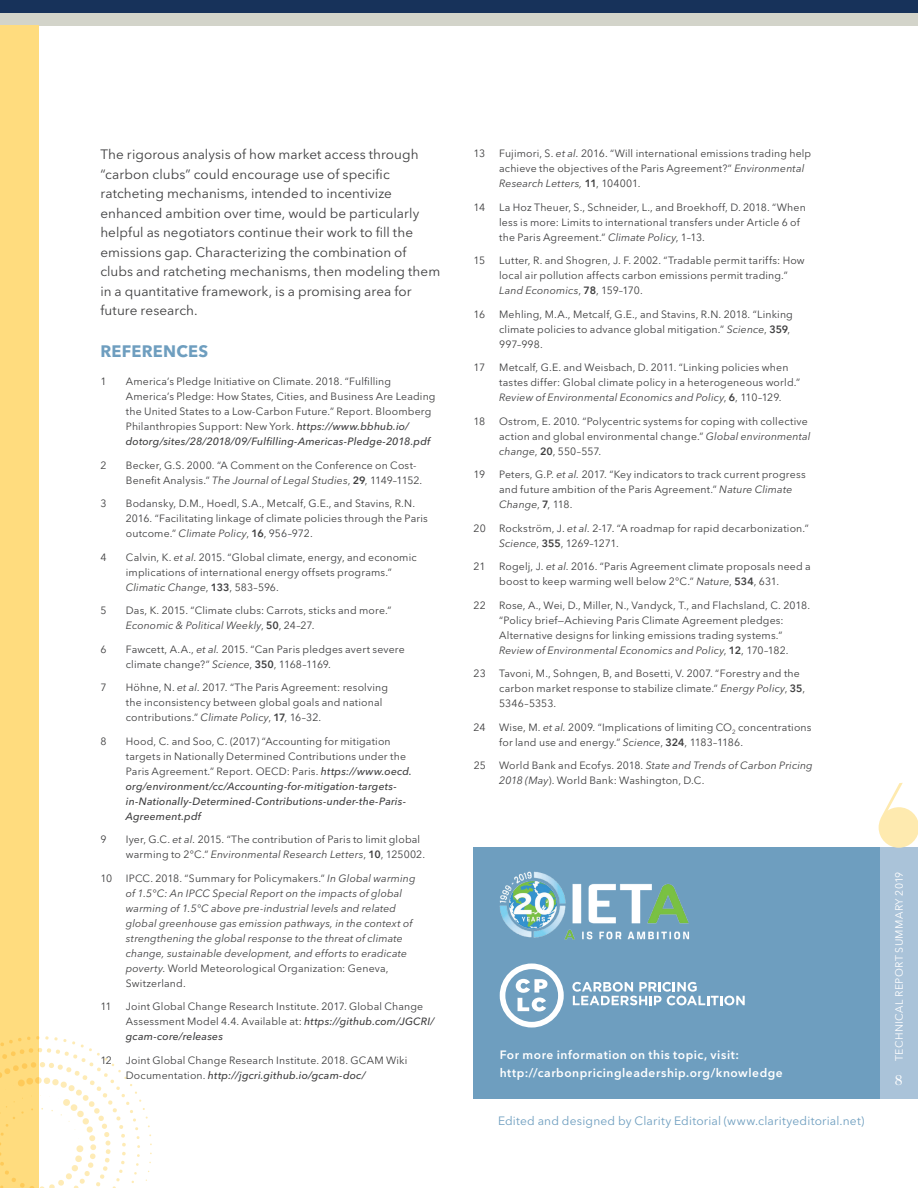
<style>
.page{position:relative;width:918px;height:1188px;background:#fff}
.page>*{position:absolute;margin:0;border:0;box-sizing:border-box;transform-origin:0 0}
.t1{font:700 16.5px "Avenir Next LT Pro";letter-spacing:.01em;color:#6e9ebf}
.t2{font:15px "New Baskerville Std";color:#fff}
.t3{font:13.5px/19.5px "Avenir Next LT Pro";letter-spacing:.005em;color:#3e3e3f}
.t4{font:600 12px/18px "Avenir Next LT Pro";letter-spacing:.045em;color:#fff}
.t5{font:12px "Avenir Next LT Pro";letter-spacing:.015em;color:#6e9ebf}
.t6{font:10.5px/15px "Avenir Next LT Pro";letter-spacing:.015em;color:#3e3e3f}
.t7{font:italic 10.5px/15px "Avenir Next LT Pro";letter-spacing:.01em;color:#3e3e3f}
.t8{font:italic 500 10.5px/15px "Avenir Next LT Pro";letter-spacing:.015em;color:#3e3e3f}
.t9{font:10.5px "Avenir Next LT Pro";letter-spacing:.035em;color:#fff}
.s1{font-weight:500;font-style:italic}
.s2{font-style:italic}
.s3{font-weight:600}
.s4{font-weight:400;font-style:normal}
.s5{font-style:normal}
</style>
<div class="page">
<div style="left:880px;top:848px;width:38px;height:251px;background:#aac3d9"></div>
<div style="left:0;top:0;width:918px;height:13px;background:#17325a"></div>
<div style="left:0;top:13px;width:918px;height:13px;background:#d3d4ca"></div>
<div style="left:0;top:26px;width:39px;height:1162px;background:#ffdc7e"></div>
<svg style="left:879px;top:783px;width:39px;height:65px"></svg>
<svg style="left:0;top:1036px;width:152px;height:152px"></svg>
<div style="left:474px;top:848px;width:406px;height:251px;background:#6e9ebf"></div>
<svg style="left:500px;top:963px;width:64px;height:65px"></svg>
<svg style="left:572px;top:982px;width:173px;height:23px"></svg>
<img style="left:499px;top:871px;width:190px;height:69px">
<p class="t3" style="left:100px;top:145px;width:341px">The rigorous analysis of how market access through “carbon clubs” could encourage use of specific ratcheting mechanisms, intended to incentivize enhanced ambition over time, would be particularly helpful as negotiators continue their work to fill the emissions gap. Characterizing the combination of clubs and ratcheting mechanisms, then modeling them in a quantitative framework, is a promising area for future research.</p>
<h1 class="t1" style="left:100px;top:341px;width:109px">REFERENCES</h1>
<p class="t6" style="left:100px;top:374px;width:8px">1</p>
<p class="t6" style="left:126px;top:374px;width:311px">America’s Pledge Initiative on Climate. 2018. “Fulfilling America’s Pledge: How States, Cities, and Business Are Leading the United States to a Low-Carbon Future.” Report. Bloomberg Philanthropies Support: New York. <span class="s1">https://www.bbhub.io/ dotorg/sites/28/2018/09/Fulfilling-Americas-Pledge-2018.pdf</span></p>
<p class="t6" style="left:100px;top:457px;width:8px">2</p>
<p class="t6" style="left:126px;top:457px;width:298px">Becker, G.S. 2000. “A Comment on the Conference on Cost-<br>Benefit Analysis.” <span class="s2">The Journal of Legal Studies</span>, <span class="s3">29</span>, 1149–1152.</p>
<p class="t6" style="left:100px;top:496px;width:8px">3</p>
<p class="t6" style="left:126px;top:496px;width:304px">Bodansky, D.M., Hoedl, S.A., Metcalf, G.E., and Stavins, R.N.<br>2016. “Facilitating linkage of climate policies through the Paris outcome.” <span class="s2">Climate Policy</span>, <span class="s3">16</span>, 956–972.</p>
<p class="t6" style="left:100px;top:549px;width:8px">4</p>
<p class="t6" style="left:126px;top:549px;width:292px">Calvin, K. <span class="s2">et al</span>. 2015. “Global climate, energy, and economic implications of international energy offsets programs.”<br><span class="s2">Climatic Change</span>, <span class="s3">133</span>, 583–596.</p>
<p class="t6" style="left:100px;top:603px;width:8px">5</p>
<p class="t6" style="left:126px;top:603px;width:267px">Das, K. 2015. “Climate clubs: Carrots, sticks and more.”<br><span class="s2">Economic &amp; Political Weekly</span>, <span class="s3">50</span>, 24–27.</p>
<p class="t6" style="left:100px;top:641px;width:8px">6</p>
<p class="t6" style="left:126px;top:641px;width:280px">Fawcett, A.A., <span class="s2">et al.</span> 2015. “Can Paris pledges avert severe climate change?” <span class="s2">Science</span>, <span class="s3">350</span>, 1168–1169.</p>
<p class="t6" style="left:100px;top:680px;width:8px">7</p>
<p class="t6" style="left:126px;top:680px;width:264px">Höhne, N. <span class="s2">et al.</span> 2017. “The Paris Agreement: resolving the inconsistency between global goals and national contributions.” <span class="s2">Climate Policy</span>, <span class="s3">17</span>, 16–32.</p>
<p class="t6" style="left:100px;top:733px;width:8px">8</p>
<p class="t8" style="left:126px;top:733px;width:288px"><span class="s4">Hood, C. and Soo, C. (2017) “Accounting for mitigation targets in Nationally Determined Contributions under the Paris Agreement.” Report. OECD: Paris.</span> https://www.oecd. org/environment/cc/Accounting-for-mitigation-targets&shy;in-Nationally-Determined-Contributions-under-the-Paris-Agreement.pdf</p>
<p class="t6" style="left:100px;top:832px;width:8px">9</p>
<p class="t6" style="left:126px;top:832px;width:301px">Iyer, G.C. <span class="s2">et al.</span> 2015. “The contribution of Paris to limit global warming to 2°C.” <span class="s2">Environmental Research Letters</span>, <span class="s3">10</span>, 125002.</p>
<p class="t6" style="left:100px;top:870px;width:13px">10</p>
<p class="t7" style="left:126px;top:870px;width:291px"><span class="s5">IPCC. 2018. “Summary for Policymakers.”</span> In Global warming of 1.5°C: An IPCC Special Report on the impacts of global warming of 1.5°C above pre-industrial levels and related global greenhouse gas emission pathways, in the context of strengthening the global response to the threat of climate change, sustainable development, and efforts to eradicate poverty<span class="s5">. World Meteorological Organization: Geneva, Switzerland.</span></p>
<p class="t6" style="left:100px;top:999px;width:13px">11</p>
<p class="t6" style="left:126px;top:999px;width:310px">Joint Global Change Research Institute. 2017. Global Change<br>Assessment Model 4.4. Available at: <span class="s1">https://github.com/JGCRI/ gcam-core/releases</span></p>
<p class="t6" style="left:100px;top:1052px;width:13px">12</p>
<p class="t6" style="left:126px;top:1052px;width:283px">Joint Global Change Research Institute. 2018. GCAM Wiki<br>Documentation. <span class="s1">http://jgcri.github.io/gcam-doc/</span></p>
<p class="t6" style="left:474px;top:146px;width:13px">13</p>
<p class="t6" style="left:499px;top:146px;width:314px">Fujimori, S. <span class="s2">et al.</span> 2016. “Will international emissions trading help achieve the objectives of the Paris Agreement?” <span class="s2">Environmental<br>Research Letters,</span> <span class="s3">11</span>, 104001.</p>
<p class="t6" style="left:474px;top:200px;width:13px">14</p>
<p class="t6" style="left:499px;top:200px;width:308px">La Hoz Theuer, S., Schneider, L., and Broekhoff, D. 2018. “When less is more: Limits to international transfers under Article 6 of the Paris Agreement.” <span class="s2">Climate Policy</span>, 1–13.</p>
<p class="t6" style="left:474px;top:253px;width:13px">15</p>
<p class="t6" style="left:499px;top:253px;width:307px">Lutter, R. and Shogren, J. F. 2002. “Tradable permit tariffs: How local air pollution affects carbon emissions permit trading.”<br><span class="s2">Land Economics</span>, <span class="s3">78</span>, 159–170.</p>
<p class="t6" style="left:474px;top:307px;width:13px">16</p>
<p class="t6" style="left:499px;top:307px;width:295px">Mehling, M.A., Metcalf, G.E., and Stavins, R.N. 2018. “Linking climate policies to advance global mitigation.” <span class="s2">Science</span>, <span class="s3">359</span>,<br>997–998.</p>
<p class="t6" style="left:474px;top:360px;width:13px">17</p>
<p class="t6" style="left:499px;top:360px;width:303px">Metcalf, G.E. and Weisbach, D. 2011. “Linking policies when tastes differ: Global climate policy in a heterogeneous world.”<br><span class="s2">Review of Environmental Economics and Policy</span>, <span class="s3">6</span>, 110–129.</p>
<p class="t6" style="left:474px;top:414px;width:13px">18</p>
<p class="t6" style="left:499px;top:414px;width:313px">Ostrom, E. 2010. “Polycentric systems for coping with collective action and global environmental change.” <span class="s2">Global environmental change</span>, <span class="s3">20</span>, 550–557.</p>
<p class="t6" style="left:474px;top:467px;width:13px">19</p>
<p class="t6" style="left:499px;top:467px;width:308px">Peters, G.P. <span class="s2">et al.</span> 2017. “Key indicators to track current progress and future ambition of the Paris Agreement.” <span class="s2">Nature Climate<br>Change</span>, <span class="s3">7</span>, 118.</p>
<p class="t6" style="left:474px;top:521px;width:14px">20</p>
<p class="t6" style="left:499px;top:521px;width:311px">Rockström, J. <span class="s2">et al.</span> 2-17. “A roadmap for rapid decarbonization.”<br><span class="s2">Science</span>, <span class="s3">355</span>, 1269–1271.</p>
<p class="t6" style="left:474px;top:559px;width:13px">21</p>
<p class="t6" style="left:499px;top:559px;width:313px">Rogelj, J. <span class="s2">et al</span>. 2016. “Paris Agreement climate proposals need a boost to keep warming well below 2°C.” <span class="s2">Nature</span>, <span class="s3">534</span>, 631.</p>
<p class="t6" style="left:474px;top:598px;width:14px">22</p>
<p class="t6" style="left:499px;top:598px;width:312px">Rose, A., Wei, D., Miller, N., Vandyck, T., and Flachsland, C. 2018. “Policy brief—Achieving Paris Climate Agreement pledges:<br>Alternative designs for linking emissions trading systems.” <span class="s2">Review of Environmental Economics and Policy</span>, <span class="s3">12</span>, 170–182.</p>
<p class="t6" style="left:474px;top:666px;width:14px">23</p>
<p class="t6" style="left:499px;top:666px;width:308px">Tavoni, M., Sohngen, B, and Bosetti, V. 2007. “Forestry and the carbon market response to stabilize climate.” <span class="s2">Energy Policy</span>, <span class="s3">35</span>,<br>5346–5353.</p>
<p class="t6" style="left:474px;top:720px;width:13px">24</p>
<p class="t6" style="left:499px;top:720px;width:314px">Wise, M. <span class="s2">et al.</span> 2009. “Implications of limiting CO<sub>2</sub> concentrations for land use and energy.” <span class="s2">Science</span>, <span class="s3">324</span>, 1183–1186.</p>
<p class="t6" style="left:474px;top:758px;width:14px">25</p>
<p class="t6" style="left:499px;top:758px;width:315px">World Bank and Ecofys. 2018. <span class="s2">State and Trends of Carbon Pricing<br>2018 (May</span>). World Bank: Washington, D.C.</p>
<p class="t4" style="left:500px;top:1046px;width:285px">For more information on this topic, visit: http://carbonpricingleadership.org/knowledge</p>
<p class="t5" style="left:498px;top:1113px;width:368px">Edited and designed by Clarity Editorial (www.clarityeditorial.net)</p>
<p class="t9" style="left:893px;top:1061px;width:191px;rotate:-90deg">TECHNICAL REPORT SUMMARY 2019</p>
<h2 class="t2" style="left:895px;top:1072px;width:9px">8</h2>
</div>
